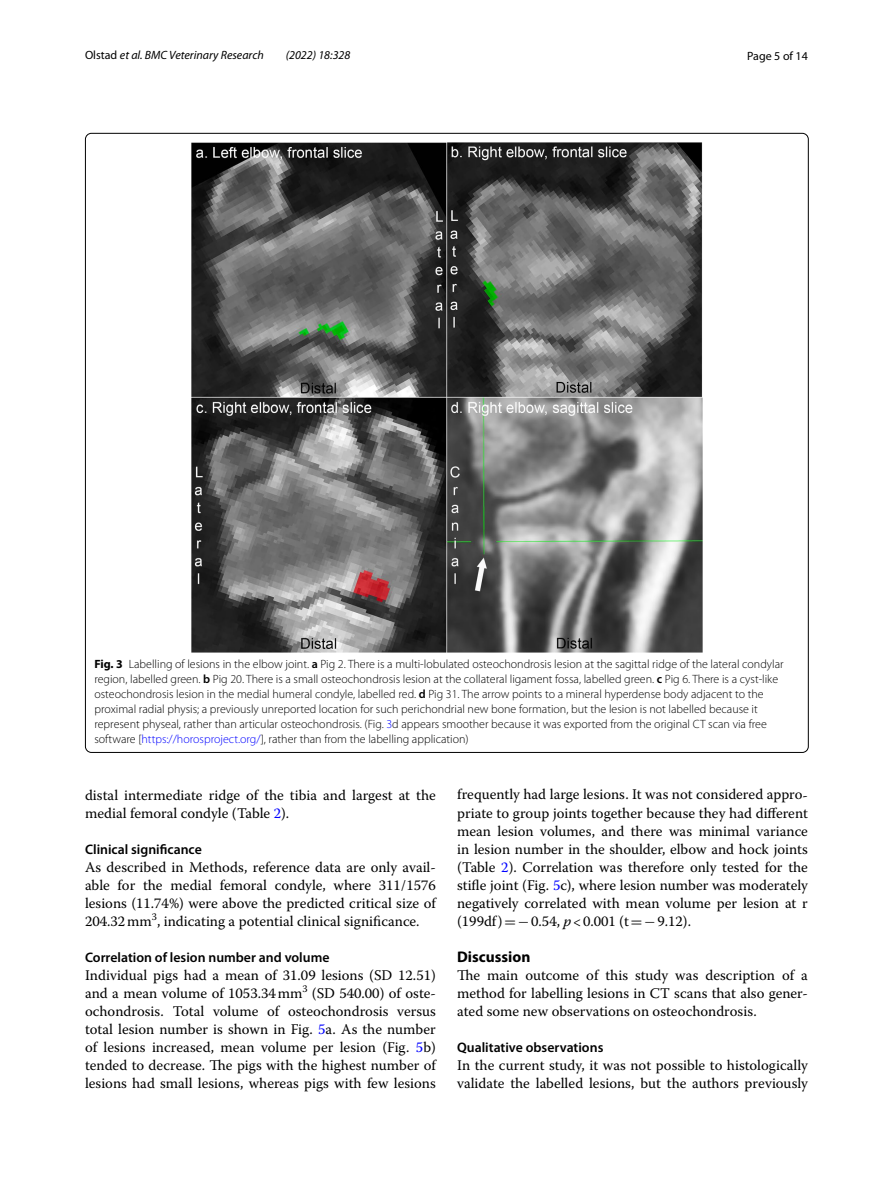
<style>
.page{position:relative;width:893px;height:1187px;background:#fff}
.page>*{position:absolute;margin:0;border:0;box-sizing:border-box;transform-origin:0 0}
.t1{font:700 15.45px "Myriad Pro";color:#000}
.t2{font:14.7px/18px "Warnock Pro";color:#000;text-align:justify}
.t3{font:600 13.8px "Myriad Pro";color:#000}
.t4{font:300 12px/15px "Myriad Pro";color:#000}
.t5{font:italic 12px "Myriad Pro";color:#000}
.t6{font:12px "Myriad Pro";color:#000}
.s1{font-style:normal}
.s2{font-weight:700}
.s3{font-weight:600}
.s4{color:#00f}
.s5{font-family:"MTSY"}
.s6{font-style:italic}
</style>
<div class="page">
<img style="left:192px;top:142px;width:510px;height:511px">
<p class="t5" style="left:85px;top:48px;width:180px"><span class="s1">Olstad</span> et al. BMC Veterinary Research</p>
<p class="t5" style="left:286px;top:48px;width:66px">(2022) 18:328</p>
<p class="t6" style="left:747px;top:48px;width:62px">Page 5 of 14</p>
<p class="t4" style="left:94px;top:656px;width:691px"><span class="s2">Fig. 3</span> Labelling of lesions in the elbow joint. <span class="s3">a</span> Pig 2. There is a multi-lobulated osteochondrosis lesion at the sagittal ridge of the lateral condylar region, labelled green. <span class="s3">b</span> Pig 20. There is a small osteochondrosis lesion at the collateral ligament fossa, labelled green. <span class="s3">c</span> Pig 6. There is a cyst-like osteochondrosis lesion in the medial humeral condyle, labelled red. <span class="s3">d</span> Pig 31. The arrow points to a mineral hyperdense body adjacent to the proximal radial physis; a previously unreported location for such perichondrial new bone formation, but the lesion is not labelled because it represent physeal, rather than articular osteochondrosis. (Fig. <span class="s4">3</span>d appears smoother because it was exported from the original CT scan via free software [<span class="s4">https://horosproject.org/</span>], rather than from the labelling application)</p>
<p class="t2" style="left:85px;top:785px;width:352px">distal intermediate ridge of the tibia and largest at the medial femoral condyle (Table <span class="s4">2</span>).</p>
<p class="t3" style="left:85px;top:840px;width:118px">Clinical significance</p>
<p class="t2" style="left:85px;top:857px;width:352px">As described in Methods, reference data are only avail&shy;able for the medial femoral condyle, where 311/1576 lesions (11.74%) were above the predicted critical size of 204.32 -mm<sup>3</sup>, indicating a potential clinical significance.</p>
<p class="t3" style="left:85px;top:948px;width:246px">Correlation of lesion number and volume</p>
<p class="t2" style="left:85px;top:965px;width:352px">Individual pigs had a mean of 31.09 lesions (SD 12.51) and a mean volume of 1053.34 -mm<sup>3</sup> (SD 540.00) of oste&shy;ochondrosis. Total volume of osteochondrosis versus total lesion number is shown in Fig. <span class="s4">5</span>a. As the number of lesions increased, mean volume per lesion (Fig. <span class="s4">5</span>b) tended to decrease. The pigs with the highest number of lesions had small lesions, whereas pigs with few lesions</p>
<p class="t2" style="left:457px;top:785px;width:352px">frequently had large lesions. It was not considered appro&shy;priate to group joints together because they had different mean lesion volumes, and there was minimal variance in lesion number in the shoulder, elbow and hock joints (Table <span class="s4">2</span>). Correlation was therefore only tested for the stifle joint (Fig. <span class="s4">5</span>c), where lesion number was moderately negatively correlated with mean volume per lesion at r (199df)<span class="s5">=−</span>0.54, <span class="s6">p</span>&lt;0.001 (t<span class="s5">=−</span>9.12).</p>
<p class="t1" style="left:457px;top:946px;width:75px">Discussion</p>
<p class="t2" style="left:457px;top:965px;width:352px">The main outcome of this study was description of a method for labelling lesions in CT scans that also gener&shy;ated some new observations on osteochondrosis.</p>
<p class="t3" style="left:457px;top:1038px;width:148px">Qualitative observations</p>
<p class="t2" style="left:457px;top:1055px;width:352px">In the current study, it was not possible to histologically validate the labelled lesions, but the authors previously</p>
</div>
